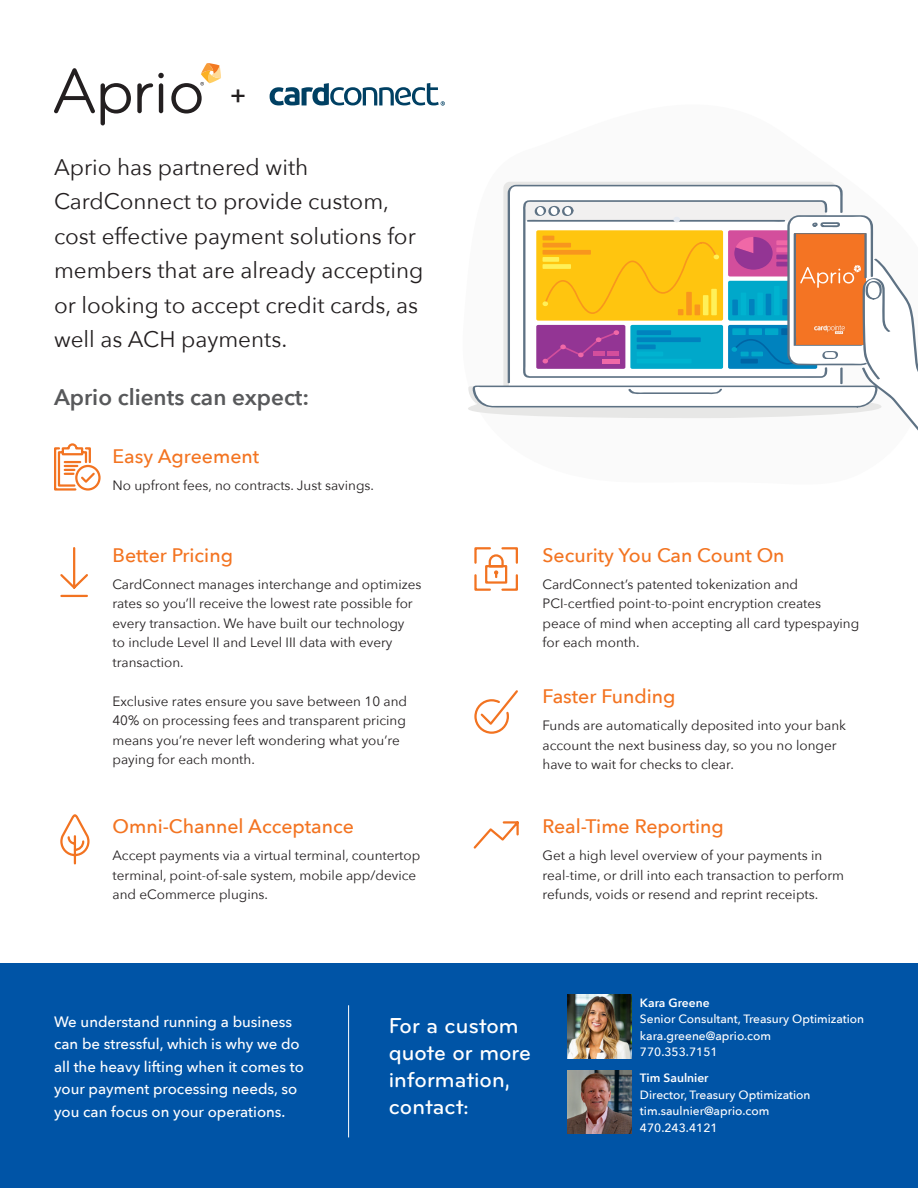
<style>
.page{position:relative;width:918px;height:1188px;background:#fff}
.page>*{position:absolute;margin:0;border:0;box-sizing:border-box;transform-origin:0 0}
.t1{font:600 24px "Avenir Next";color:#231f20}
.t2{font:22.5px/34.5px "Avenir Next";color:#231f20}
.t3{font:500 22.5px/27px "Bryant Pro";color:#fff}
.t4{font:600 22.5px "Avenir Next";color:#58595b}
.Small_Orange_Title{font:500 19.5px "Avenir Next";color:#f37421}
.Service_Description{font:500 15px/22.5px "Avenir Next";color:#fff}
.Service_Description-2{font:13.5px/19.5px "Avenir Next";color:#231f20}
.t5{font:500 12px/16.5px "Avenir Next";color:#fff}
.t6{font:600 12px "Avenir Next";color:#fff}
</style>
<div class="page">
<svg style="left:508px;top:185px;width:335px;height:16px"></svg>
<svg style="left:468px;top:201px;width:450px;height:230px"></svg>
<svg style="left:54px;top:68px;width:41px;height:45px"></svg>
<svg style="left:101px;top:83px;width:30px;height:42px"></svg>
<svg style="left:137px;top:73px;width:27px;height:40px"></svg>
<svg style="left:171px;top:63px;width:50px;height:51px"></svg>
<svg style="left:270px;top:83px;width:175px;height:23px"></svg>
<div style="left:0;top:963px;width:918px;height:225px;background:#0054a6"></div>
<svg style="left:60px;top:547px;width:28px;height:51px"></svg>
<svg style="left:60px;top:814px;width:30px;height:51px"></svg>
<svg style="left:474px;top:547px;width:44px;height:44px"></svg>
<svg style="left:474px;top:690px;width:44px;height:44px"></svg>
<svg style="left:473px;top:821px;width:46px;height:28px"></svg>
<svg style="left:54px;top:443px;width:47px;height:48px"></svg>
<hr style="left:348px;top:1005px;width:1px;height:132px;background:#fff">
<img style="left:568px;top:1070px;width:63px;height:64px">
<img style="left:568px;top:994px;width:63px;height:64px">
<p class="t1" style="left:230px;top:74px;width:17px">+</p>
<p class="t2" style="left:54px;top:148px;width:371px">Aprio has partnered with<br>CardConnect to provide custom, cost effective payment solutions for members that are already accepting or looking to accept credit cards, as well as ACH payments.</p>
<p class="t4" style="left:54px;top:378px;width:257px">Aprio clients can expect:</p>
<p class="Small_Orange_Title" style="left:112px;top:439px;width:148px">Easy Agreement</p>
<p class="Service_Description-2" style="left:112px;top:475px;width:263px">No upfront fees, no contracts. Just savings.</p>
<p class="Small_Orange_Title" style="left:112px;top:538px;width:122px">Better Pricing</p>
<p class="Service_Description-2" style="left:112px;top:574px;width:310px">CardConnect manages interchange and optimizes rates so you’ll receive the lowest rate possible for every transaction. We have built our technology<br>to include Level II and Level III data with every transaction.</p>
<p class="Service_Description-2" style="left:112px;top:691px;width:296px">Exclusive rates ensure you save between 10 and 40% on processing fees and transparent pricing means you’re never left wondering what you’re paying for each month.</p>
<p class="Small_Orange_Title" style="left:112px;top:810px;width:243px">Omni-Channel Acceptance</p>
<p class="Service_Description-2" style="left:112px;top:845px;width:309px">Accept payments via a virtual terminal, countertop terminal, point-of-sale system, mobile app/device and eCommerce plugins.</p>
<p class="Small_Orange_Title" style="left:543px;top:538px;width:244px">Security You Can Count On</p>
<p class="Service_Description-2" style="left:543px;top:574px;width:257px">CardConnect’s patented tokenization and</p>
<p class="Service_Description-2" style="left:543px;top:593px;width:280px">PCI-certfied point-to-point encryption creates</p>
<p class="Service_Description-2" style="left:543px;top:613px;width:318px">peace of mind when accepting all card typespaying for each month.</p>
<p class="Small_Orange_Title" style="left:543px;top:680px;width:134px">Faster Funding</p>
<p class="Service_Description-2" style="left:543px;top:715px;width:305px">Funds are automatically deposited into your bank account the next business day, so you no longer have to wait for checks to clear.</p>
<p class="Small_Orange_Title" style="left:543px;top:810px;width:183px">Real-Time Reporting</p>
<p class="Service_Description-2" style="left:543px;top:845px;width:281px">Get a high level overview of your payments in</p>
<p class="Service_Description-2" style="left:543px;top:865px;width:303px">real-time, or drill into each transaction to perform refunds, voids or resend and reprint receipts.</p>
<p class="Service_Description" style="left:54px;top:1010px;width:251px">We understand running a business can be stressful, which is why we do all the heavy lifting when it comes to your payment processing needs, so you can focus on your operations.</p>
<p class="t3" style="left:389px;top:1012px;width:144px">For a custom quote or more information, contact:</p>
<p class="t6" style="left:640px;top:992px;width:71px">Kara Greene</p>
<p class="t5" style="left:640px;top:1010px;width:226px">Senior Consultant, Treasury Optimization kara.greene@aprio.com</p>
<p class="t5" style="left:640px;top:1043px;width:79px">770.353.7151</p>
<p class="t6" style="left:640px;top:1068px;width:70px">Tim Saulnier</p>
<p class="t5" style="left:640px;top:1086px;width:172px">Director, Treasury Optimization tim.saulnier@aprio.com</p>
<p class="t5" style="left:640px;top:1119px;width:79px">470.243.4121</p>
</div>
